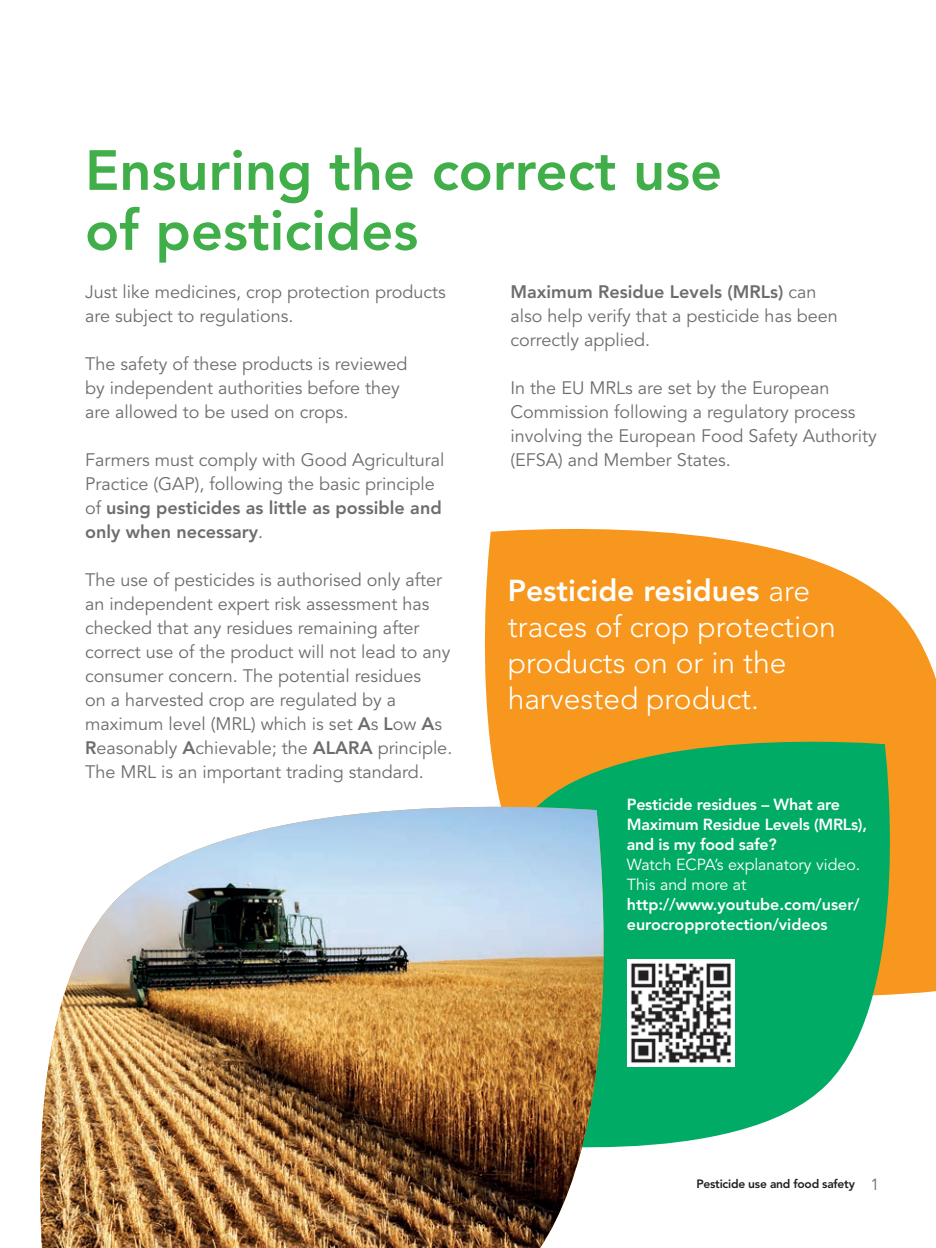
<style>
.page{position:relative;width:936px;height:1248px;background:#fff}
.page>*{position:absolute;margin:0;border:0;box-sizing:border-box;transform-origin:0 0}
.t1{font:800 56px/60px "Avenir LT Std";color:#40ae49}
.t2{font:300 30px/36px "Avenir LT Std";color:#fff}
.t3{font:18px/24px "Avenir LT Std";color:#6c6d70}
.t4{font:800 16px/20px "Avenir LT Std";letter-spacing:-.015em;color:#fff}
.t5{font:16px/20px "Avenir LT Std";color:#fff}
.t6{font:800 12px "Avenir LT Std";letter-spacing:-.02em;color:#231f20}
.s1{font-weight:800}
.s2{font-weight:400;font-size:16px;color:#6c6d70}
</style>
<div class="page">
<svg style="left:484px;top:529px;width:451px;height:464px;background:#f7a338"></svg>
<svg style="left:484px;top:722px;width:431px;height:424px;background:#4eb26c"></svg>
<div style="left:627px;top:959px;width:107px;height:107px;background:#fff"></div>
<img style="left:638px;top:963px;width:94px;height:100px">
<svg style="left:484px;top:780px;width:154px;height:368px;background:#2fad6a"></svg>
<img style="left:40px;top:806px;width:565px;height:441px">
<h1 class="t1" style="left:85px;top:140px;width:638px">Ensuring the correct use of pesticides</h1>
<p class="t3" style="left:85px;top:280px;width:362px">Just like medicines, crop protection products are subject to regulations.</p>
<p class="t3" style="left:85px;top:352px;width:324px">The safety of these products is reviewed by independent authorities before they are allowed to be used on crops.</p>
<p class="t3" style="left:85px;top:448px;width:361px">Farmers must comply with Good Agricultural Practice (GAP), following the basic principle of <span class="s1">using pesticides as little as possible and only when necessary</span>.</p>
<p class="t3" style="left:85px;top:568px;width:369px">The use of pesticides is authorised only after an independent expert risk assessment has checked that any residues remaining after correct use of the product will not lead to any consumer concern. The potential residues<br>on a harvested crop are regulated by a maximum level (MRL) which is set <span class="s1">A</span>s <span class="s1">L</span>ow <span class="s1">A</span>s <span class="s1">R</span>easonably <span class="s1">A</span>chievable; the <span class="s1">ALARA</span> principle.<br>The MRL is an important trading standard.</p>
<p class="t3" style="left:510px;top:280px;width:329px"><span class="s1">Maximum Residue Levels (MRLs)</span> can also help verify that a pesticide has been correctly applied.</p>
<p class="t3" style="left:510px;top:376px;width:368px">In the EU MRLs are set by the European Commission following a regulatory process involving the European Food Safety Authority (EFSA) and Member States.</p>
<h2 class="t2" style="left:507px;top:572px;width:329px"><span class="s1">Pesticide residues</span> are traces of crop protection products on or in the harvested product.</h2>
<p class="t4" style="left:626px;top:794px;width:242px">Pesticide residues – What are<br>Maximum Residue Levels (MRLs), and is my food safe?</p>
<p class="t5" style="left:626px;top:854px;width:235px">Watch ECPA’s explanatory video.<br>This and more at</p>
<p class="t4" style="left:626px;top:894px;width:234px">http://www.youtube.com/user/ eurocropprotection/videos</p>
<p class="t6" style="left:696px;top:1176px;width:184px">Pesticide use and food safety <span class="s2">1</span></p>
</div>
